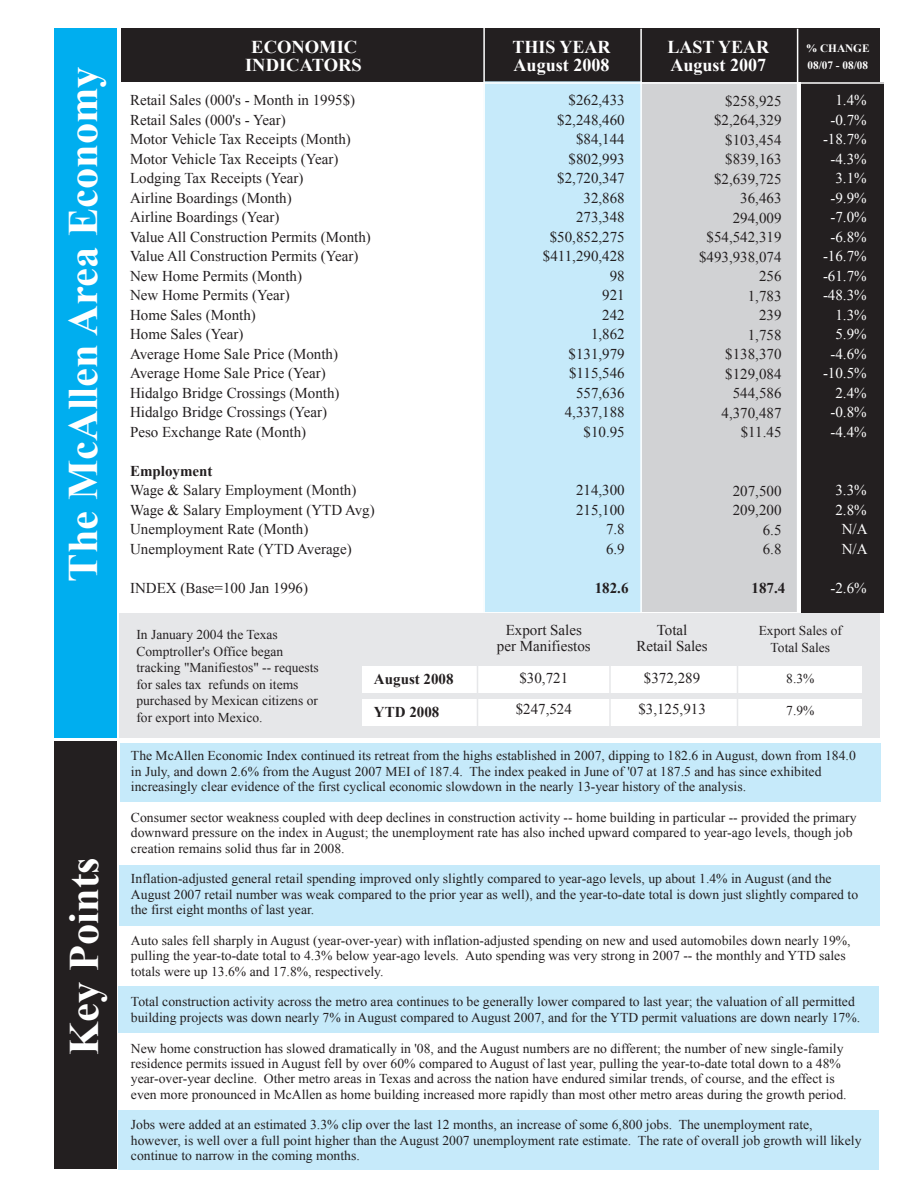
<style>
.page{position:relative;width:918px;height:1188px;background:#fff}
.page>*{position:absolute;margin:0;border:0;box-sizing:border-box;transform-origin:0 0}
.t1{font:700 42px "Times New Roman";color:#fff}
.t2{font:700 18px/18px "Times New Roman";color:#fff}
.t3{font:15px/19.5px "Times New Roman";color:#231f20;text-align:right}
.t4{font:15px/19.5px "Times New Roman";color:#fff;text-align:right}
.t5{font:700 15px "Times New Roman";color:#231f20}
.t6{font:13.5px/15.5px "Times New Roman";color:#231f20}
.t7{font:700 11.25px/17px "Times New Roman";color:#fff}
.s1{font-weight:700}
</style>
<div class="page">
<div style="left:118px;top:986px;width:760px;height:47px;background:#c6eafa"></div>
<div style="left:119px;top:1111px;width:760px;height:59px;background:#c6eafa"></div>
<div style="left:120px;top:743px;width:760px;height:59px;background:#c6eafa"></div>
<div style="left:120px;top:865px;width:760px;height:60px;background:#c6eafa"></div>
<div style="left:54px;top:28px;width:63px;height:709px;background:#00aeef"></div>
<div style="left:801px;top:82px;width:82px;height:531px;background:#231f20"></div>
<div style="left:121px;top:28px;width:759px;height:54px;background:#231f20"></div>
<div style="left:642px;top:82px;width:156px;height:530px;background:#d1d2d4"></div>
<div style="left:484px;top:81px;width:158px;height:531px;background:#c6eafa"></div>
<hr style="left:640px;top:29px;width:2px;height:601px;background:#fff">
<hr style="left:797px;top:29px;width:1px;height:600px;background:#fff">
<hr style="left:483px;top:27px;width:2px;height:601px;background:#fff">
<hr style="left:484px;top:82px;width:402px;height:2px;background:#fff">
<div style="left:54px;top:741px;width:63px;height:428px;background:#231f20"></div>
<div style="left:119px;top:614px;width:761px;height:124px;background:#e6e7e9"></div>
<div style="left:362px;top:699px;width:499px;height:27px;background:#fff"></div>
<div style="left:362px;top:666px;width:499px;height:27px;background:#fff"></div>
<hr style="left:609px;top:657px;width:2px;height:81px;background:#e6e7e9">
<hr style="left:477px;top:657px;width:1px;height:81px;background:#e6e7e9">
<hr style="left:737px;top:657px;width:1px;height:81px;background:#e6e7e9">
<p class="t1" style="left:54px;top:582px;width:517px;rotate:-90deg">The McAllen Area Economy</p>
<p class="t1" style="left:55px;top:1055px;width:199px;rotate:-90deg">Key Points</p>
<p class="t2" style="left:512px;top:37px;width:100px">THIS YEAR<br>August 2008</p>
<p class="t2" style="left:667px;top:37px;width:103px">LAST YEAR<br>August 2007</p>
<p class="t2" style="left:245px;top:37px;width:118px;text-align:center">ECONOMIC<br>INDICATORS</p>
<p class="t7" style="left:806px;top:40px;width:65px">% CHANGE<br>08/07 - 08/08</p>
<p class="t3" style="left:130px;top:90px;width:242px;text-align:left">Retail Sales (000's - Month in 1995$)<br>Retail Sales (000's - Year)<br>Motor Vehicle Tax Receipts (Month)<br>Motor Vehicle Tax Receipts (Year)<br>Lodging Tax Receipts (Year)<br>Airline Boardings (Month)<br>Airline Boardings (Year)<br>Value All Construction Permits (Month)<br>Value All Construction Permits (Year)<br>New Home Permits (Month)<br>New Home Permits (Year)<br>Home Sales (Month)<br>Home Sales (Year)<br>Average Home Sale Price (Month)<br>Average Home Sale Price (Year)<br>Hidalgo Bridge Crossings (Month)<br>Hidalgo Bridge Crossings (Year)<br>Peso Exchange Rate (Month)</p>
<p class="t3" style="left:130px;top:461px;width:246px;text-align:left"><span class="s1">Employment<br></span>Wage &amp; Salary Employment (Month)<br>Wage &amp; Salary Employment (YTD Avg)<br>Unemployment Rate (Month)<br>Unemployment Rate (YTD Average)</p>
<p class="t3" style="left:130px;top:578px;width:180px">INDEX (Base=100 Jan 1996)</p>
<p class="t6" style="left:136px;top:626px;width:184px;line-height:16.5px">In January 2004 the Texas<br>Comptroller's Office began tracking "Manifiestos" -- requests for sales tax refunds on items purchased by Mexican citizens or for export into Mexico.</p>
<p class="t5" style="left:374px;top:668px;width:81px">August 2008</p>
<p class="t5" style="left:374px;top:701px;width:67px">YTD 2008</p>
<p class="t3" style="left:543px;top:90px;width:83px">$262,433 $2,248,460 $84,144 $802,993 $2,720,347<br>32,868<br>273,348 $50,852,275 $411,290,428<br>98<br>921<br>242<br>1,862 $131,979 $115,546<br>557,636<br>4,337,188 $10.95</p>
<p class="t3" style="left:699px;top:91px;width:84px">$258,925 $2,264,329 $103,454 $839,163 $2,639,725<br>36,463<br>294,009 $54,542,319 $493,938,074<br>256<br>1,783<br>239<br>1,758 $138,370 $129,084<br>544,586<br>4,370,487 $11.45</p>
<p class="t4" style="left:823px;top:90px;width:45px">1.4% -0.7% -18.7% -4.3%<br>3.1% -9.9% -7.0% -6.8% -16.7% -61.7% -48.3%<br>1.3%<br>5.9% -4.6% -10.5%<br>2.4% -0.8% -4.4%</p>
<p class="t3" style="left:576px;top:480px;width:50px">214,300<br>215,100<br>7.8<br>6.9</p>
<p class="t5" style="left:595px;top:577px;width:35px">182.6</p>
<p class="t3" style="left:497px;top:621px;width:95px;line-height:16.5px;text-align:center">Export Sales per Manifiestos</p>
<p class="t3" style="left:516px;top:662px;width:58px;line-height:31.5px;text-align:left">$30,721 $247,524</p>
<p class="t3" style="left:636px;top:621px;width:73px;line-height:16.5px;text-align:center">Total<br>Retail Sales</p>
<p class="t3" style="left:638px;top:662px;width:69px;line-height:31.5px;text-align:center">$372,289 $3,125,913</p>
<p class="t3" style="left:733px;top:481px;width:50px">207,500<br>209,200<br>6.5<br>6.8</p>
<p class="t5" style="left:752px;top:578px;width:35px">187.4</p>
<p class="t4" style="left:835px;top:480px;width:34px;text-align:center">3.3%<br>2.8%<br>N/A<br>N/A</p>
<p class="t4" style="left:831px;top:578px;width:38px">-2.6%</p>
<p class="t6" style="left:759px;top:622px;width:85px;line-height:16.5px;text-align:center">Export Sales of<br>Total Sales</p>
<p class="t6" style="left:786px;top:671px;width:30px">8.3%</p>
<p class="t6" style="left:786px;top:702px;width:30px">7.9%</p>
<p class="t6" style="left:131px;top:748px;width:726px">The McAllen Economic Index continued its retreat from the highs established in 2007, dipping to 182.6 in August, down from 184.0 in July, and down 2.6% from the August 2007 MEI of 187.4. The index peaked in June of '07 at 187.5 and has since exhibited increasingly clear evidence of the first cyclical economic slowdown in the nearly 13-year history of the analysis.</p>
<p class="t6" style="left:131px;top:809px;width:727px">Consumer sector weakness coupled with deep declines in construction activity -- home building in particular -- provided the primary downward pressure on the index in August; the unemployment rate has also inched upward compared to year-ago levels, though job creation remains solid thus far in 2008.</p>
<p class="t6" style="left:131px;top:871px;width:729px">Inflation-adjusted general retail spending improved only slightly compared to year-ago levels, up about 1.4% in August (and the<br>August 2007 retail number was weak compared to the prior year as well), and the year-to-date total is down just slightly compared to the first eight months of last year.</p>
<p class="t6" style="left:131px;top:932px;width:721px">Auto sales fell sharply in August (year-over-year) with inflation-adjusted spending on new and used automobiles down nearly 19%, pulling the year-to-date total to 4.3% below year-ago levels. Auto spending was very strong in 2007 -- the monthly and YTD sales totals were up 13.6% and 17.8%, respectively.</p>
<p class="t6" style="left:131px;top:994px;width:731px">Total construction activity across the metro area continues to be generally lower compared to last year; the valuation of all permitted building projects was down nearly 7% in August compared to August 2007, and for the YTD permit valuations are down nearly 17%.</p>
<p class="t6" style="left:131px;top:1040px;width:717px">New home construction has slowed dramatically in '08, and the August numbers are no different; the number of new single-family residence permits issued in August fell by over 60% compared to August of last year, pulling the year-to-date total down to a 48% year-over-year decline. Other metro areas in Texas and across the nation have endured similar trends, of course, and the effect is even more pronounced in McAllen as home building increased more rapidly than most other metro areas during the growth period.</p>
<p class="t6" style="left:131px;top:1117px;width:732px">Jobs were added at an estimated 3.3% clip over the last 12 months, an increase of some 6,800 jobs. The unemployment rate, however, is well over a full point higher than the August 2007 unemployment rate estimate. The rate of overall job growth will likely continue to narrow in the coming months.</p>
</div>
